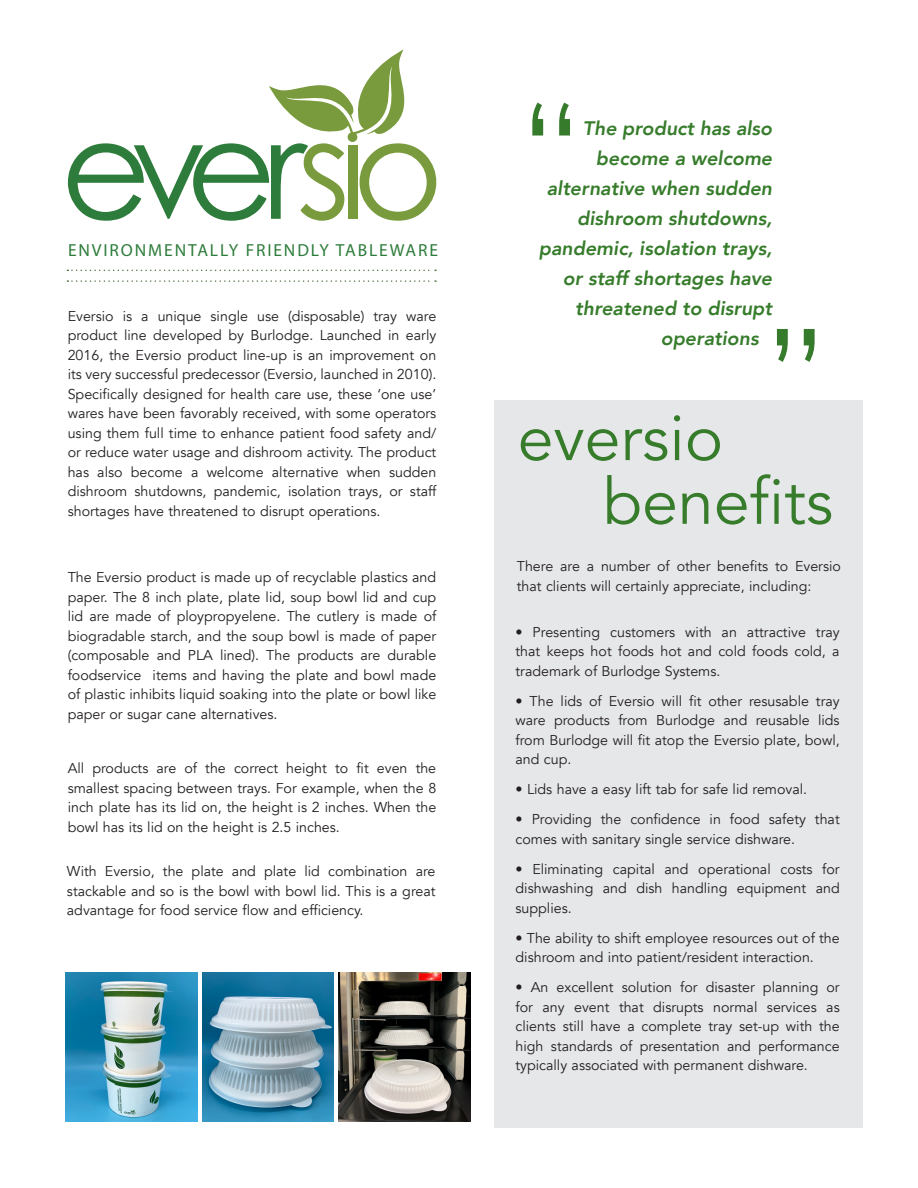
<style>
.page{position:relative;width:918px;height:1188px;background:#fff}
.page>*{position:absolute;margin:0;border:0;box-sizing:border-box;transform-origin:0 0}
.t1{font:123px "Century Gothic Pro";color:#357b2b}
.t2{font:64.5px "Avenir";color:#367c2b}
.t3{font:italic 800 19.5px "Avenir";color:#367c2b}
.t4{font:17.55px "Myriad Pro";letter-spacing:.11em;color:#2e7c3b}
.t5{font:14.25px/19.5px "Avenir";color:#231f20;text-align:justify}
</style>
<div class="page">
<div style="left:495px;top:401px;width:368px;height:727px;background:#e6e7e9"></div>
<svg style="left:67px;top:270px;width:369px;height:1px"></svg>
<svg style="left:67px;top:280px;width:369px;height:2px"></svg>
<img style="left:66px;top:972px;width:132px;height:150px">
<img style="left:202px;top:972px;width:132px;height:150px">
<img style="left:338px;top:972px;width:132px;height:150px">
<svg style="left:68px;top:49px;width:368px;height:172px"></svg>
<div style="left:348px;top:132px;width:9px;height:10px;background:#799b3d;border-radius:50%"></div>
<p class="t4" style="left:68px;top:239px;width:371px">ENVIRONMENTALLY FRIENDLY TABLEWARE</p>
<p class="t5" style="left:68px;top:307px;width:370px">Eversio is a unique single use (disposable) tray ware product line developed by Burlodge. Launched in early 2016, the Eversio product line-up is an improvement on its very successful predecessor (Eversio, launched in 2010).<br>Specifically designed for health care use, these ‘one use’ wares have been favorably received, with some operators using them full time to enhance patient food safety and/ or reduce water usage and dishroom activity. The product has also become a welcome alternative when sudden dishroom shutdowns, pandemic, isolation trays, or staff shortages have threatened to disrupt operations.</p>
<p class="t5" style="left:68px;top:568px;width:370px">The Eversio product is made up of recyclable plastics and paper. The 8 inch plate, plate lid, soup bowl lid and cup lid are made of ploypropyelene. The cutlery is made of biogradable starch, and the soup bowl is made of paper (composable and PLA lined). The products are durable foodservice items and having the plate and bowl made of plastic inhibits liquid soaking into the plate or bowl like paper or sugar cane alternatives.</p>
<p class="t5" style="left:68px;top:759px;width:370px">All products are of the correct height to fit even the smallest spacing between trays. For example, when the 8 inch plate has its lid on, the height is 2 inches. When the bowl has its lid on the height is 2.5 inches.</p>
<p class="t5" style="left:67px;top:862px;width:370px">With Eversio, the plate and plate lid combination are stackable and so is the bowl with bowl lid. This is a great advantage for food service flow and efficiency.</p>
<p class="t1" style="left:520px;top:74px;width:63px">“</p>
<p class="t3" style="left:583px;top:117px;width:191px">The product has also</p>
<p class="t3" style="left:596px;top:147px;width:178px">become a welcome</p>
<p class="t3" style="left:547px;top:177px;width:227px">alternative when sudden</p>
<p class="t3" style="left:577px;top:207px;width:196px">dishroom shutdowns,</p>
<p class="t3" style="left:539px;top:237px;width:235px">pandemic, isolation trays,</p>
<p class="t3" style="left:563px;top:267px;width:211px">or staff shortages have</p>
<p class="t3" style="left:575px;top:297px;width:198px">threatened to disrupt</p>
<p class="t3" style="left:661px;top:327px;width:99px">operations</p>
<p class="t1" style="left:766px;top:300px;width:61px">”</p>
<p class="t2" style="left:518px;top:399px;width:207px">eversio</p>
<p class="t2" style="left:603px;top:463px;width:232px">benefits</p>
<p class="t5" style="left:517px;top:557px;width:326px">There are a number of other benefits to Eversio that clients will certainly appreciate, including:</p>
<p class="t5" style="left:516px;top:622px;width:326px">• Presenting customers with an attractive tray that keeps hot foods hot and cold foods cold, a trademark of Burlodge Systems.</p>
<p class="t5" style="left:516px;top:691px;width:326px">• The lids of Eversio will fit other resusable tray ware products from Burlodge and reusable lids from Burlodge will fit atop the Eversio plate, bowl, and cup.</p>
<p class="t5" style="left:516px;top:780px;width:293px">• Lids have a easy lift tab for safe lid removal.</p>
<p class="t5" style="left:516px;top:810px;width:326px">• Providing the confidence in food safety that comes with sanitary single service dishware.</p>
<p class="t5" style="left:516px;top:859px;width:326px">• Eliminating capital and operational costs for dishwashing and dish handling equipment and supplies.</p>
<p class="t5" style="left:516px;top:928px;width:326px">• The ability to shift employee resources out of the dishroom and into patient/resident interaction.</p>
<p class="t5" style="left:516px;top:978px;width:326px">• An excellent solution for disaster planning or for any event that disrupts normal services as clients still have a complete tray set-up with the high standards of presentation and performance typically associated with permanent dishware.</p>
</div>
